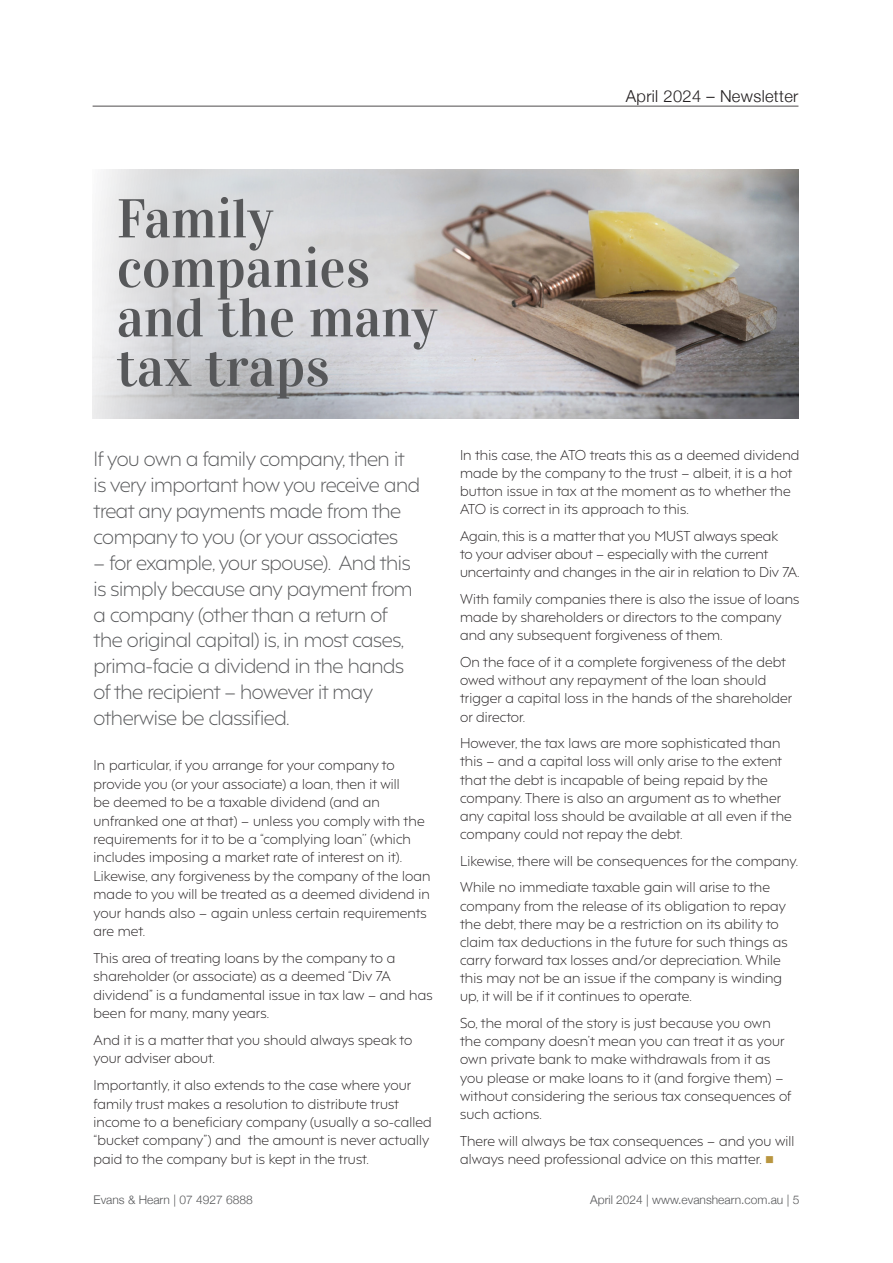
<style>
.page{position:relative;width:893px;height:1263px;background:#fff}
.page>*{position:absolute;margin:0;border:0;box-sizing:border-box;transform-origin:0 0}
.t1{font:54.75px/49.5px "Vidaloka";color:#57585a}
.t2{font:300 19.5px/26px "F37 Hooj";letter-spacing:-.02em;color:#57585a}
.t3{font:300 16.5px "Helvetica Neue";letter-spacing:.02em;color:#231f20}
.t4{font:300 13.5px/18.1px "F37 Hooj";letter-spacing:.01em;color:#231f20}
.t5{font:300 12px "Helvetica Neue";color:#57585a}
.s1{color:#b99640}
</style>
<div class="page">
<hr style="left:93px;top:106px;width:705px;height:1px;background:#231f20">
<img style="left:93px;top:169px;width:705px;height:250px">
<p class="t3" style="left:626px;top:83px;width:174px">April 2024 – Newsletter</p>
<h1 class="t1" style="left:117px;top:194px;width:322px">Family companies and the many tax traps</h1>
<h2 class="t2" style="left:94px;top:444px;width:328px">If you own a family company, then it is very important how you receive and treat any payments made from the company to you (or your associates</h2>
<p class="t2" style="left:94px;top:547px;width:321px">– for example, your spouse). And this is simply because any payment from a company (other than a return of the original capital) is, in most cases, prima-facie a dividend in the hands of the recipient – however it may otherwise be classified.</p>
<p class="t4" style="left:94px;top:755px;width:338px">In particular, if you arrange for your company to provide you (or your associate) a loan, then it will<br>be deemed to be a taxable dividend (and an unfranked one at that) – unless you comply with the requirements for it to be a “complying loan’’ (which includes imposing a market rate of interest on it).<br>Likewise, any forgiveness by the company of the loan made to you will be treated as a deemed dividend in your hands also – again unless certain requirements are met.</p>
<p class="t4" style="left:94px;top:947px;width:341px">This area of treating loans by the company to a shareholder (or associate) as a deemed “Div 7A dividend” is a fundamental issue in tax law – and has been for many, many years.</p>
<p class="t4" style="left:94px;top:1029px;width:320px">And it is a matter that you should always speak to your adviser about.</p>
<p class="t4" style="left:94px;top:1074px;width:340px">Importantly, it also extends to the case where your family trust makes a resolution to distribute trust income to a beneficiary company (usually a so-called “bucket company”) and the amount is never actually paid to the company but is kept in the trust.</p>
<p class="t4" style="left:460px;top:444px;width:341px">In this case, the ATO treats this as a deemed dividend made by the company to the trust – albeit, it is a hot button issue in tax at the moment as to whether the ATO is correct in its approach to this.</p>
<p class="t4" style="left:460px;top:525px;width:341px">Again, this is a matter that you MUST always speak<br>to your adviser about – especially with the current uncertainty and changes in the air in relation to Div 7A.</p>
<p class="t4" style="left:460px;top:588px;width:341px">With family companies there is also the issue of loans made by shareholders or directors to the company and any subsequent forgiveness of them.</p>
<p class="t4" style="left:460px;top:651px;width:334px">On the face of it a complete forgiveness of the debt owed without any repayment of the loan should trigger a capital loss in the hands of the shareholder or director.</p>
<p class="t4" style="left:460px;top:733px;width:333px">However, the tax laws are more sophisticated than this – and a capital loss will only arise to the extent that the debt is incapable of being repaid by the company. There is also an argument as to whether any capital loss should be available at all even if the company could not repay the debt.</p>
<p class="t4" style="left:460px;top:846px;width:340px;line-height:26.7px">Likewise, there will be consequences for the company.<br>While no immediate taxable gain will arise to the</p>
<p class="t4" style="left:460px;top:895px;width:329px">company from the release of its obligation to repay the debt, there may be a restriction on its ability to claim tax deductions in the future for such things as carry forward tax losses and/or depreciation. While this may not be an issue if the company is winding up, it will be if it continues to operate.</p>
<p class="t4" style="left:460px;top:1013px;width:333px">So, the moral of the story is just because you own the company doesn’t mean you can treat it as your own private bank to make withdrawals from it as you please or make loans to it (and forgive them) – without considering the serious tax consequences of such actions.</p>
<p class="t4" style="left:460px;top:1130px;width:336px">There will always be tax consequences – and you will always need professional advice on this matter. <span class="s1">■</span></p>
<p class="t5" style="left:94px;top:1190px;width:161px">Evans &amp; Hearn | 07 4927 6888</p>
<p class="t5" style="left:590px;top:1190px;width:211px">April 2024 | www.evanshearn.com.au | 5</p>
</div>
